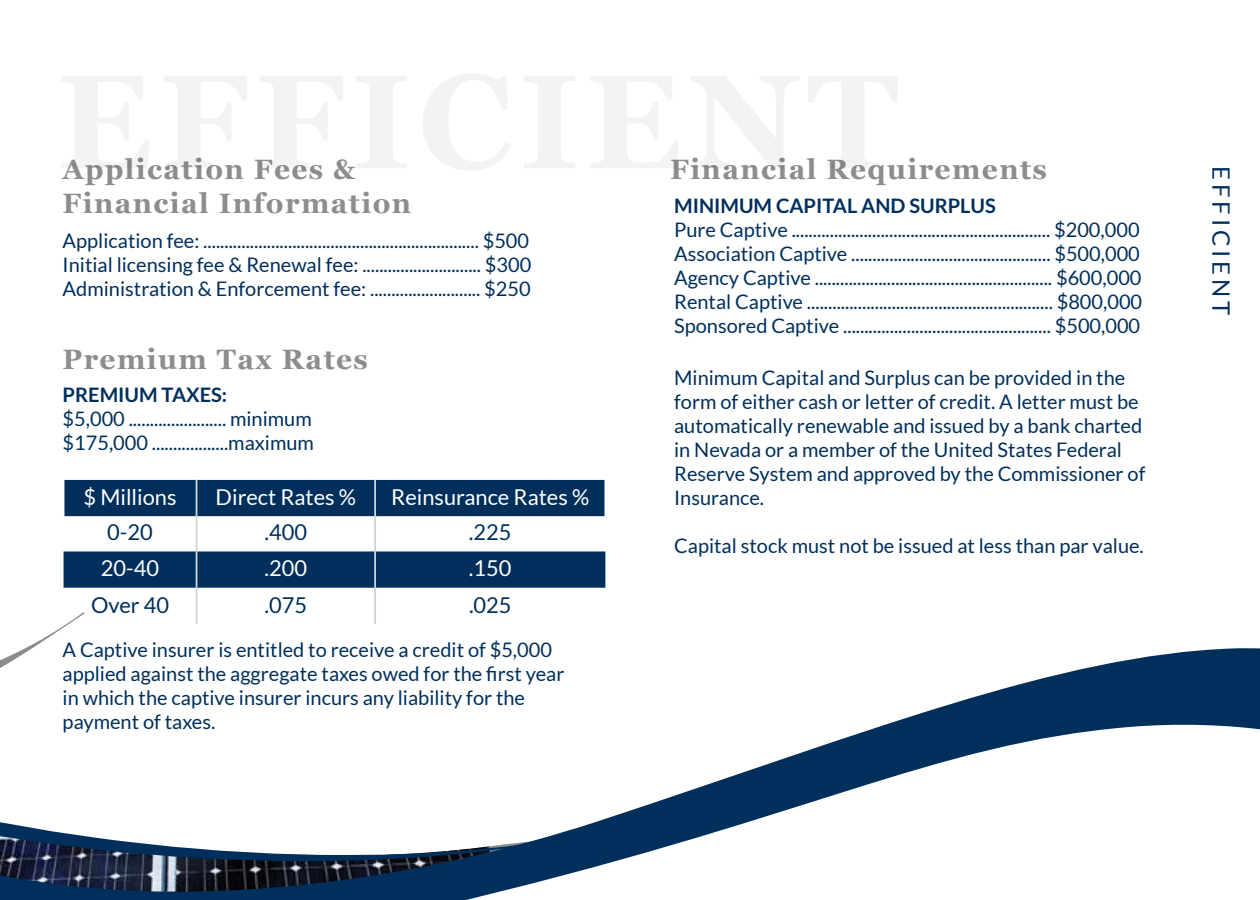
<style>
.page{position:relative;width:1260px;height:900px;background:#fff}
.page>*{position:absolute;margin:0;border:0;box-sizing:border-box;transform-origin:0 0}
.t1{font:700 28px/33.6px "Georgia";letter-spacing:.05em;color:#8b8d8e}
.t2{font:24px "Lato";letter-spacing:.16em;color:#002f5c}
.t3{font:21.8px "Lato";color:#fff}
.t4{font:21.8px "Lato";color:#002f5c}
.t5{font:20px/24px "Lato";color:#002f5c}
.t6{font:700 20px "Lato";color:#002f5c}
</style>
<div class="page">
<svg style="left:0;top:648px;width:1260px;height:252px"></svg>
<svg style="left:0;top:551px;width:583px;height:310px"></svg>
<svg style="left:0;top:566px;width:84px;height:213px"></svg>
<svg style="left:64px;top:480px;width:541px;height:108px;fill:#002f5c"></svg>
<hr style="left:604px;top:480px;width:2px;height:36px;background:#fff">
<hr style="left:196px;top:588px;width:1px;height:36px;background:#d1d3d4">
<hr style="left:374px;top:588px;width:2px;height:36px;background:#d1d3d4">
<hr style="left:196px;top:516px;width:1px;height:35px;background:#d1d3d4">
<hr style="left:374px;top:516px;width:2px;height:35px;background:#d1d3d4">
<hr style="left:196px;top:551px;width:1px;height:37px;background:#d1d3d4">
<hr style="left:374px;top:551px;width:2px;height:37px;background:#d1d3d4">
<hr style="left:196px;top:480px;width:1px;height:36px;background:#d1d3d4">
<hr style="left:374px;top:480px;width:2px;height:36px;background:#d1d3d4">
<h1 class="t1" style="left:63px;top:151px;width:350px">Application Fees &amp;<br>Financial Information</h1>
<p class="t5" style="left:63px;top:229px;width:470px;text-align:justify">Application fee: ................................................................. $500<br>Initial licensing fee &amp; Renewal fee: ............................ $300<br>Administration &amp; Enforcement fee: .......................... $250</p>
<h1 class="t1" style="left:63px;top:341px;width:307px">Premium Tax Rates</h1>
<p class="t6" style="left:63px;top:383px;width:166px">PREMIUM TAXES:</p>
<p class="t5" style="left:63px;top:406px;width:253px">$5,000 ....................... minimum $175,000 ..................maximum</p>
<p class="t3" style="left:84px;top:485px;width:95px">$ Millions</p>
<p class="t3" style="left:216px;top:485px;width:142px">Direct Rates %</p>
<p class="t3" style="left:391px;top:485px;width:199px">Reinsurance Rates %</p>
<p class="t4" style="left:107px;top:520px;width:47px">0-20</p>
<p class="t4" style="left:265px;top:520px;width:44px">.400</p>
<p class="t4" style="left:469px;top:520px;width:44px">.225</p>
<p class="t3" style="left:101px;top:556px;width:60px">20-40</p>
<p class="t3" style="left:265px;top:556px;width:44px">.200</p>
<p class="t3" style="left:469px;top:556px;width:44px">.150</p>
<p class="t4" style="left:91px;top:593px;width:80px">Over 40</p>
<p class="t4" style="left:265px;top:593px;width:44px">.075</p>
<p class="t4" style="left:469px;top:593px;width:44px">.025</p>
<p class="t5" style="left:63px;top:637px;width:503px">A Captive insurer is entitled to receive a credit of $5,000 applied against the aggregate taxes owed for the first year in which the captive insurer incurs any liability for the payment of taxes.</p>
<h1 class="t1" style="left:670px;top:151px;width:378px">Financial Requirements</h1>
<p class="t6" style="left:674px;top:194px;width:323px">MINIMUM CAPITAL AND SURPLUS</p>
<p class="t5" style="left:674px;top:218px;width:470px">Pure Captive ............................................................. $200,000<br>Association Captive ............................................... $500,000<br>Agency Captive ........................................................ $600,000<br>Rental Captive .......................................................... $800,000<br>Sponsored Captive ................................................. $500,000</p>
<p class="t5" style="left:674px;top:366px;width:473px">Minimum Capital and Surplus can be provided in the form of either cash or letter of credit. A letter must be automatically renewable and issued by a bank charted in Nevada or a member of the United States Federal Reserve System and approved by the Commissioner of Insurance.</p>
<p class="t5" style="left:674px;top:534px;width:471px">Capital stock must not be issued at less than par value.</p>
<p class="t2" style="left:1235px;top:166px;width:151px;rotate:90deg">EFFICIENT</p>
</div>
